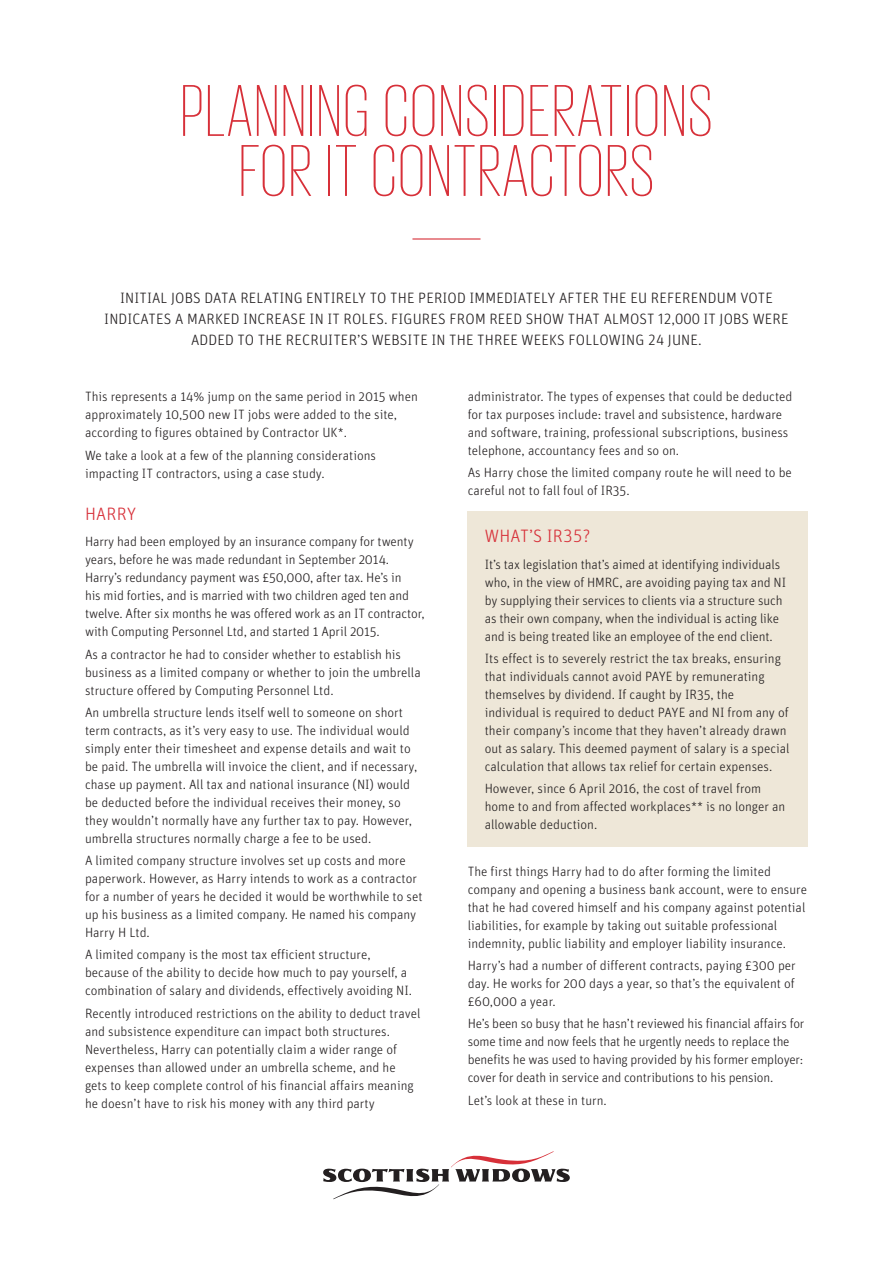
<style>
.page{position:relative;width:893px;height:1263px;background:#fff}
.page>*{position:absolute;margin:0;border:0;box-sizing:border-box;transform-origin:0 0}
.t1{font:200 75px/60px "Giorgio Sans";letter-spacing:.03em;color:#d73039;text-align:center}
.t2{font:300 18px "Unit Rounded Pro";letter-spacing:.01em;color:#d73039}
.t3{font:300 15px/21px "Unit Rounded Pro";letter-spacing:.01em;color:#231f20;text-align:center}
.t4{font:300 13.5px/18px "Unit Rounded Pro";color:#231f20}
</style>
<div class="page">
<hr style="left:412px;top:238px;width:68px;height:2px;background:#d73039">
<div style="left:468px;top:511px;width:340px;height:335px;background:#eee7d8"></div>
<svg style="left:323px;top:1151px;width:247px;height:48px"></svg>
<h1 class="t1" style="left:181px;top:79px;width:533px">PLANNING CONSIDERATIONS<br>FOR IT CONTRACTORS</h1>
<p class="t3" style="left:104px;top:287px;width:686px">INITIAL JOBS DATA RELATING ENTIRELY TO THE PERIOD IMMEDIATELY AFTER THE EU REFERENDUM VOTE<br>INDICATES A MARKED INCREASE IN IT ROLES. FIGURES FROM REED SHOW THAT ALMOST 12,000 IT JOBS WERE<br>ADDED TO THE RECRUITER’S WEBSITE IN THE THREE WEEKS FOLLOWING 24 JUNE.</p>
<p class="t4" style="left:85px;top:387px;width:334px">This represents a 14% jump on the same period in 2015 when approximately 10,500 new IT jobs were added to the site, according to figures obtained by Contractor UK*.</p>
<p class="t4" style="left:85px;top:446px;width:292px">We take a look at a few of the planning considerations impacting IT contractors, using a case study.</p>
<h2 class="t2" style="left:85px;top:502px;width:53px">HARRY</h2>
<p class="t4" style="left:85px;top:532px;width:341px">Harry had been employed by an insurance company for twenty years, before he was made redundant in September 2014.<br>Harry’s redundancy payment was £50,000, after tax. He’s in<br>his mid forties, and is married with two children aged ten and twelve. After six months he was offered work as an IT contractor, with Computing Personnel Ltd, and started 1 April 2015.</p>
<p class="t4" style="left:85px;top:645px;width:337px">As a contractor he had to consider whether to establish his business as a limited company or whether to join the umbrella structure offered by Computing Personnel Ltd.</p>
<p class="t4" style="left:85px;top:703px;width:334px">An umbrella structure lends itself well to someone on short term contracts, as it’s very easy to use. The individual would simply enter their timesheet and expense details and wait to be paid. The umbrella will invoice the client, and if necessary, chase up payment. All tax and national insurance (NI) would be deducted before the individual receives their money, so they wouldn’t normally have any further tax to pay. However, umbrella structures normally charge a fee to be used.</p>
<p class="t4" style="left:85px;top:851px;width:339px">A limited company structure involves set up costs and more paperwork. However, as Harry intends to work as a contractor for a number of years he decided it would be worthwhile to set up his business as a limited company. He named his company Harry H Ltd.</p>
<p class="t4" style="left:85px;top:945px;width:329px">A limited company is the most tax efficient structure, because of the ability to decide how much to pay yourself, a combination of salary and dividends, effectively avoiding NI.</p>
<p class="t4" style="left:85px;top:1003px;width:337px">Recently introduced restrictions on the ability to deduct travel and subsistence expenditure can impact both structures.<br>Nevertheless, Harry can potentially claim a wider range of expenses than allowed under an umbrella scheme, and he gets to keep complete control of his financial affairs meaning he doesn’t have to risk his money with any third party</p>
<p class="t4" style="left:468px;top:387px;width:326px">administrator. The types of expenses that could be deducted for tax purposes include: travel and subsistence, hardware and software, training, professional subscriptions, business telephone, accountancy fees and so on.</p>
<p class="t4" style="left:468px;top:463px;width:326px">As Harry chose the limited company route he will need to be careful not to fall foul of IR35.</p>
<h2 class="t2" style="left:485px;top:524px;width:107px">WHAT’S IR35?</h2>
<p class="t4" style="left:485px;top:555px;width:303px">It’s tax legislation that’s aimed at identifying individuals who, in the view of HMRC, are avoiding paying tax and NI by supplying their services to clients via a structure such as their own company, when the individual is acting like and is being treated like an employee of the end client.</p>
<p class="t4" style="left:485px;top:649px;width:306px">Its effect is to severely restrict the tax breaks, ensuring that individuals cannot avoid PAYE by remunerating themselves by dividend. If caught by IR35, the individual is required to deduct PAYE and NI from any of their company’s income that they haven’t already drawn out as salary. This deemed payment of salary is a special calculation that allows tax relief for certain expenses.</p>
<p class="t4" style="left:485px;top:779px;width:302px">However, since 6 April 2016, the cost of travel from home to and from affected workplaces** is no longer an allowable deduction.</p>
<p class="t4" style="left:468px;top:862px;width:341px">The first things Harry had to do after forming the limited company and opening a business bank account, were to ensure that he had covered himself and his company against potential liabilities, for example by taking out suitable professional indemnity, public liability and employer liability insurance.</p>
<p class="t4" style="left:468px;top:956px;width:330px;text-align:justify">Harry’s had a number of different contracts, paying £300 per day. He works for 200 days a year, so that’s the equivalent of £60,000 a year.</p>
<p class="t4" style="left:468px;top:1014px;width:338px">He’s been so busy that he hasn’t reviewed his financial affairs for some time and now feels that he urgently needs to replace the benefits he was used to having provided by his former employer: cover for death in service and contributions to his pension.</p>
<p class="t4" style="left:468px;top:1091px;width:141px">Let’s look at these in turn.</p>
</div>
